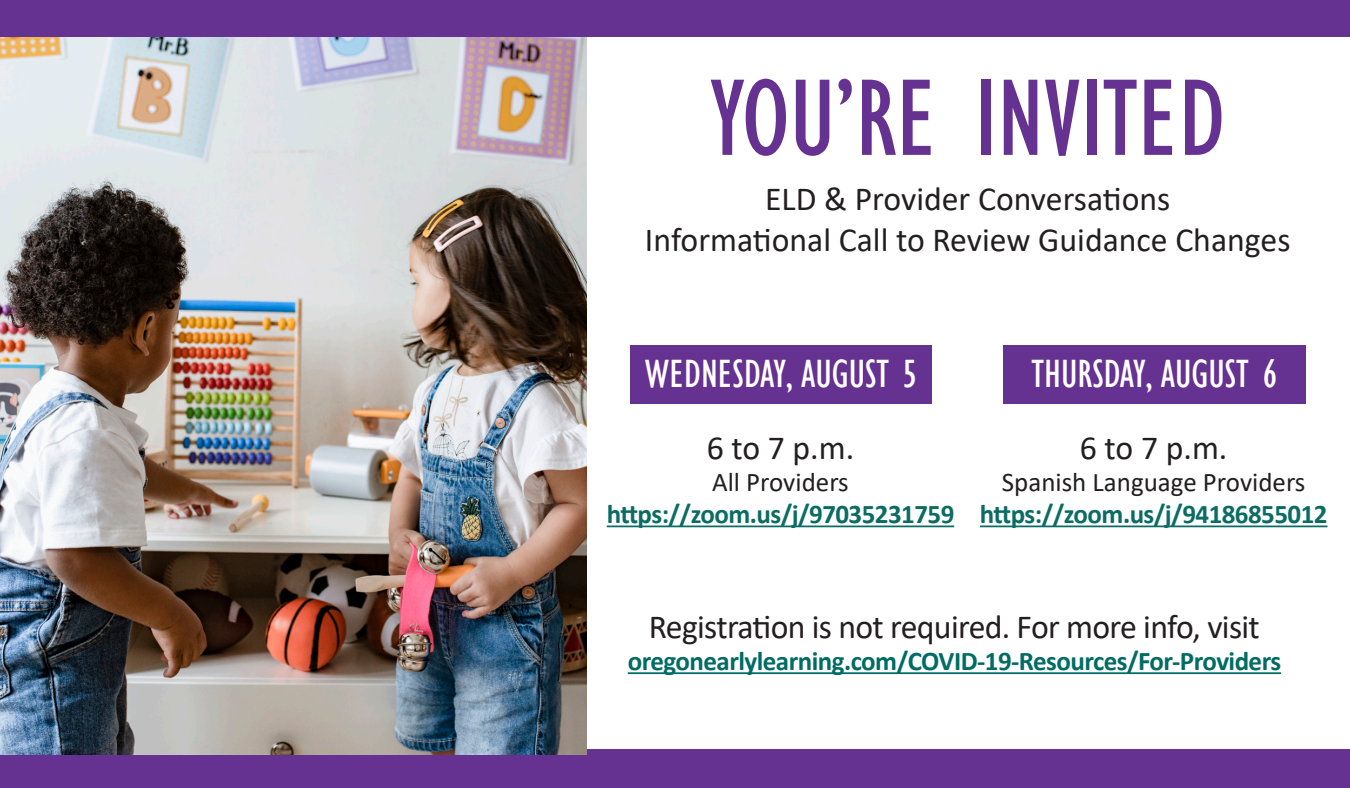
<style>
.page{position:relative;width:1350px;height:788px;background:#fff}
.page>*{position:absolute;margin:0;border:0;box-sizing:border-box;transform-origin:0 0}
.t1{font:condensed 112.5px "Gill Sans";color:#663291}
.t2{font:condensed 40.5px "Gill Sans";color:#fff}
.t3{font:33.75px/40.5px "Calibri";letter-spacing:-.005em;color:#231f20;text-align:center}
.t4{font:700 27px/32.4px "Calibri";letter-spacing:-.02em;color:#0b6c64;text-align:center}
.t5{font:700 27px "Calibri";letter-spacing:-.02em;color:#006c64}
.s1{font-weight:400;color:#231f20}
</style>
<div class="page">
<div style="left:0;top:0;width:1350px;height:37px;background:#663291"></div>
<div style="left:0;top:749px;width:1350px;height:39px;background:#663291"></div>
<div style="left:630px;top:345px;width:301px;height:58px;background:#663291"></div>
<div style="left:1003px;top:345px;width:303px;height:58px;background:#663291"></div>
<hr style="left:628px;top:672px;width:653px;height:2px;background:#006c64">
<hr style="left:607px;top:525px;width:347px;height:2px;background:#0b6c64">
<hr style="left:980px;top:525px;width:347px;height:2px;background:#0b6c64">
<img style="left:0;top:37px;width:586px;height:717px">
<h1 class="t1" style="left:710px;top:52px;width:517px">YOU’RE INVITED</h1>
<p class="t3" style="left:645px;top:178px;width:647px">ELD &amp; Provider Conversations<br>Informational Call to Review Guidance Changes</p>
<p class="t2" style="left:645px;top:350px;width:274px">WEDNESDAY, AUGUST 5</p>
<p class="t3" style="left:707px;top:426px;width:149px">6 to 7 p.m.</p>
<p class="t4" style="left:607px;top:465px;width:349px"><span class="s1">All Providers </span>https://zoom.us/j/97035231759</p>
<p class="t2" style="left:1032px;top:350px;width:247px">THURSDAY, AUGUST 6</p>
<p class="t3" style="left:1080px;top:426px;width:149px">6 to 7 p.m.</p>
<p class="t4" style="left:980px;top:465px;width:349px"><span class="s1">Spanish Language Providers </span>https://zoom.us/j/94186855012</p>
<p class="t3" style="left:649px;top:605px;width:613px">Registration is not required. For more info, visit</p>
<p class="t5" style="left:628px;top:642px;width:655px">oregonearlylearning.com/COVID-19-Resources/For-Providers</p>
</div>
